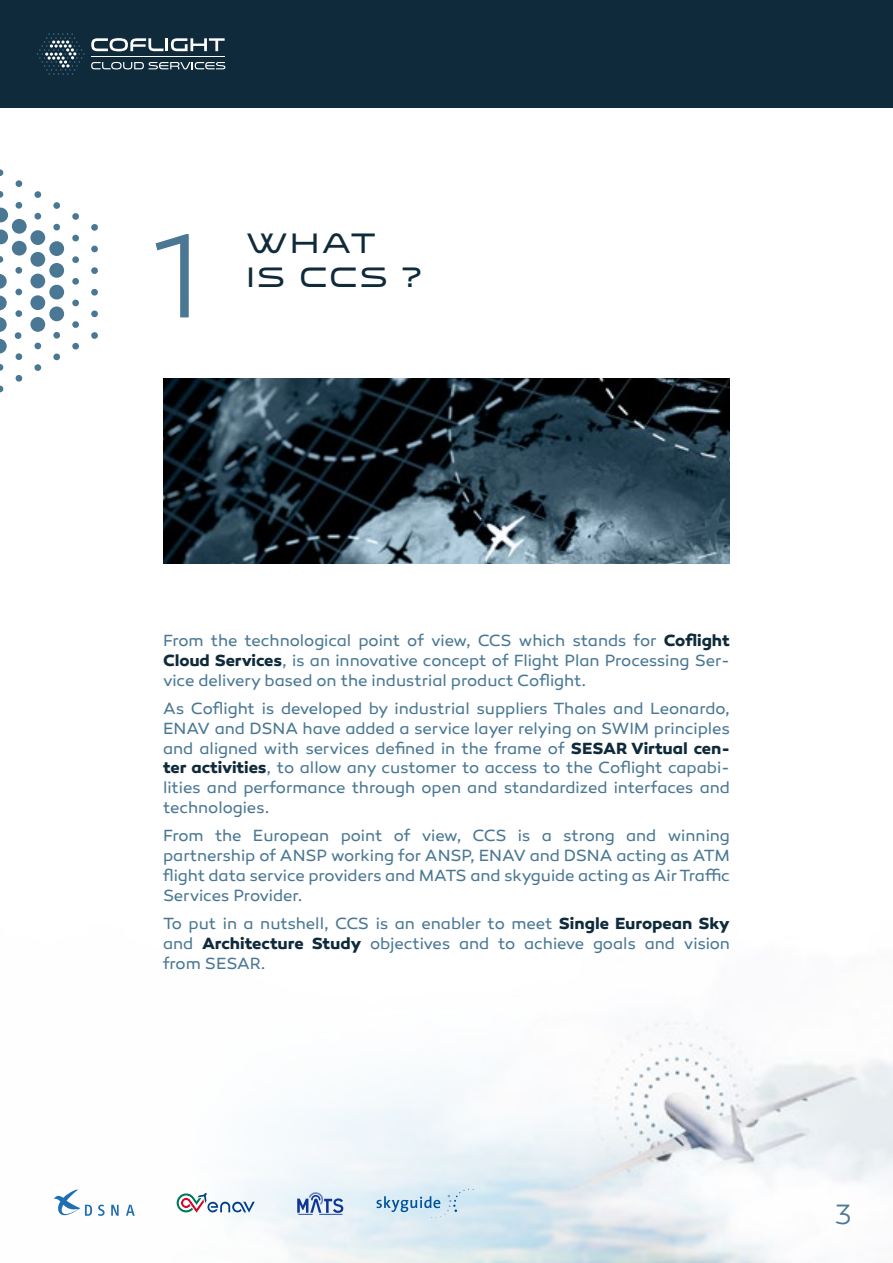
<style>
.page{position:relative;width:893px;height:1263px;background:#fff}
.page>*{position:absolute;margin:0;border:0;box-sizing:border-box;transform-origin:0 0}
.t1{font:300 122.55px "Canaro";color:#4a7894}
.t2{font:28.5px/34.2px "Venera 700";letter-spacing:.1em;color:#0f2b3b}
.t3{font:300 28.5px "Canaro";color:#4a7894}
.t4{font:16.5px/19.8px "Canaro";letter-spacing:-.005em;color:#4a7894;text-align:justify}
.s1{font-weight:700;color:#0f2b3b}
</style>
<div class="page">
<img style="left:75px;top:1021px;width:818px;height:242px">
<div style="left:0;top:0;width:893px;height:107px;background:#0f2b3b"></div>
<hr style="left:91px;top:56px;width:134px;height:1px;background:#fff">
<svg style="left:37px;top:33px;width:48px;height:42px"></svg>
<svg style="left:91px;top:62px;width:134px;height:7px"></svg>
<svg style="left:91px;top:38px;width:134px;height:13px"></svg>
<svg style="left:98px;top:1204px;width:7px;height:12px"></svg>
<svg style="left:126px;top:1204px;width:9px;height:12px"></svg>
<svg style="left:111px;top:1204px;width:8px;height:12px"></svg>
<svg style="left:54px;top:1190px;width:38px;height:26px"></svg>
<svg style="left:177px;top:1193px;width:78px;height:19px"></svg>
<svg style="left:376px;top:1189px;width:98px;height:29px"></svg>
<svg style="left:297px;top:1192px;width:46px;height:23px"></svg>
<svg style="left:16px;top:202px;width:6px;height:7px"></svg>
<svg style="left:16px;top:180px;width:6px;height:7px"></svg>
<svg style="left:0;top:191px;width:4px;height:7px"></svg>
<svg style="left:0;top:169px;width:4px;height:7px"></svg>
<svg style="left:91px;top:332px;width:7px;height:7px"></svg>
<svg style="left:72px;top:342px;width:7px;height:8px"></svg>
<svg style="left:91px;top:310px;width:7px;height:8px"></svg>
<svg style="left:72px;top:321px;width:7px;height:7px"></svg>
<svg style="left:91px;top:289px;width:7px;height:7px"></svg>
<svg style="left:72px;top:299px;width:7px;height:7px"></svg>
<svg style="left:53px;top:332px;width:7px;height:7px"></svg>
<svg style="left:72px;top:278px;width:7px;height:7px"></svg>
<svg style="left:91px;top:267px;width:7px;height:7px"></svg>
<svg style="left:91px;top:246px;width:7px;height:7px"></svg>
<svg style="left:72px;top:256px;width:7px;height:7px"></svg>
<svg style="left:91px;top:224px;width:7px;height:7px"></svg>
<svg style="left:72px;top:235px;width:7px;height:7px"></svg>
<svg style="left:72px;top:213px;width:7px;height:7px"></svg>
<svg style="left:53px;top:224px;width:7px;height:7px"></svg>
<svg style="left:53px;top:202px;width:7px;height:7px"></svg>
<svg style="left:34px;top:213px;width:8px;height:7px"></svg>
<svg style="left:34px;top:191px;width:7px;height:7px"></svg>
<svg style="left:16px;top:375px;width:7px;height:7px"></svg>
<svg style="left:0;top:385px;width:4px;height:8px"></svg>
<svg style="left:0;top:364px;width:4px;height:7px"></svg>
<svg style="left:34px;top:364px;width:8px;height:7px"></svg>
<svg style="left:34px;top:342px;width:8px;height:8px"></svg>
<svg style="left:16px;top:353px;width:7px;height:7px"></svg>
<svg style="left:53px;top:353px;width:7px;height:7px"></svg>
<svg style="left:15px;top:267px;width:7px;height:7px"></svg>
<svg style="left:0;top:256px;width:4px;height:7px"></svg>
<svg style="left:15px;top:332px;width:7px;height:7px"></svg>
<svg style="left:15px;top:310px;width:8px;height:7px"></svg>
<svg style="left:15px;top:288px;width:8px;height:7px"></svg>
<div style="left:49px;top:306px;width:15px;height:15px;background:#4a7894;border-radius:50%"></div>
<div style="left:30px;top:317px;width:15px;height:15px;background:#4a7894;border-radius:50%"></div>
<svg style="left:0;top:339px;width:7px;height:15px"></svg>
<svg style="left:0;top:317px;width:7px;height:15px"></svg>
<svg style="left:0;top:296px;width:7px;height:14px"></svg>
<svg style="left:0;top:274px;width:7px;height:15px"></svg>
<div style="left:30px;top:295px;width:15px;height:15px;background:#4a7894;border-radius:50%"></div>
<div style="left:30px;top:274px;width:15px;height:14px;background:#4a7894;border-radius:50%"></div>
<div style="left:30px;top:252px;width:15px;height:15px;background:#4a7894;border-radius:50%"></div>
<div style="left:12px;top:241px;width:15px;height:15px;background:#4a7894;border-radius:50%"></div>
<div style="left:12px;top:219px;width:15px;height:15px;background:#4a7894;border-radius:50%"></div>
<svg style="left:0;top:229px;width:8px;height:15px"></svg>
<svg style="left:0;top:208px;width:8px;height:14px"></svg>
<div style="left:30px;top:230px;width:15px;height:15px;background:#4a7894;border-radius:50%"></div>
<div style="left:49px;top:285px;width:15px;height:14px;background:#4a7894;border-radius:50%"></div>
<div style="left:49px;top:263px;width:15px;height:15px;background:#4a7894;border-radius:50%"></div>
<div style="left:49px;top:241px;width:15px;height:15px;background:#4a7894;border-radius:50%"></div>
<img style="left:163px;top:378px;width:567px;height:185px">
<h1 class="t1" style="left:153px;top:205px;width:52px">1</h1>
<h2 class="t2" style="left:246px;top:227px;width:177px">WHAT<br>IS CCS ?</h2>
<p class="t4" style="left:163px;top:631px;width:568px">From the technological point of view, CCS which stands for <span class="s1">Coflight Cloud Services</span>, is an innovative concept of Flight Plan Processing Ser&shy;vice delivery based on the industrial product Coflight.</p>
<p class="t4" style="left:163px;top:698px;width:568px">As Coflight is developed by industrial suppliers Thales and Leonardo, ENAV and DSNA have added a service layer relying on SWIM principles and aligned with services defined in the frame of <span class="s1">SESAR Virtual cen&shy;ter activities</span>, to allow any customer to access to the Coflight capabi&shy;lities and performance through open and standardized interfaces and technologies.</p>
<p class="t4" style="left:163px;top:826px;width:568px">From the European point of view, CCS is a strong and winning partnership of ANSP working for ANSP, ENAV and DSNA acting as ATM flight data service providers and MATS and skyguide acting as Air Traffic Services Provider.</p>
<p class="t4" style="left:163px;top:913px;width:568px">To put in a nutshell, CCS is an enabler to meet <span class="s1">Single European Sky </span>and <span class="s1">Architecture Study</span> objectives and to achieve goals and vision from SESAR.</p>
<h2 class="t3" style="left:835px;top:1198px;width:18px">3</h2>
</div>
